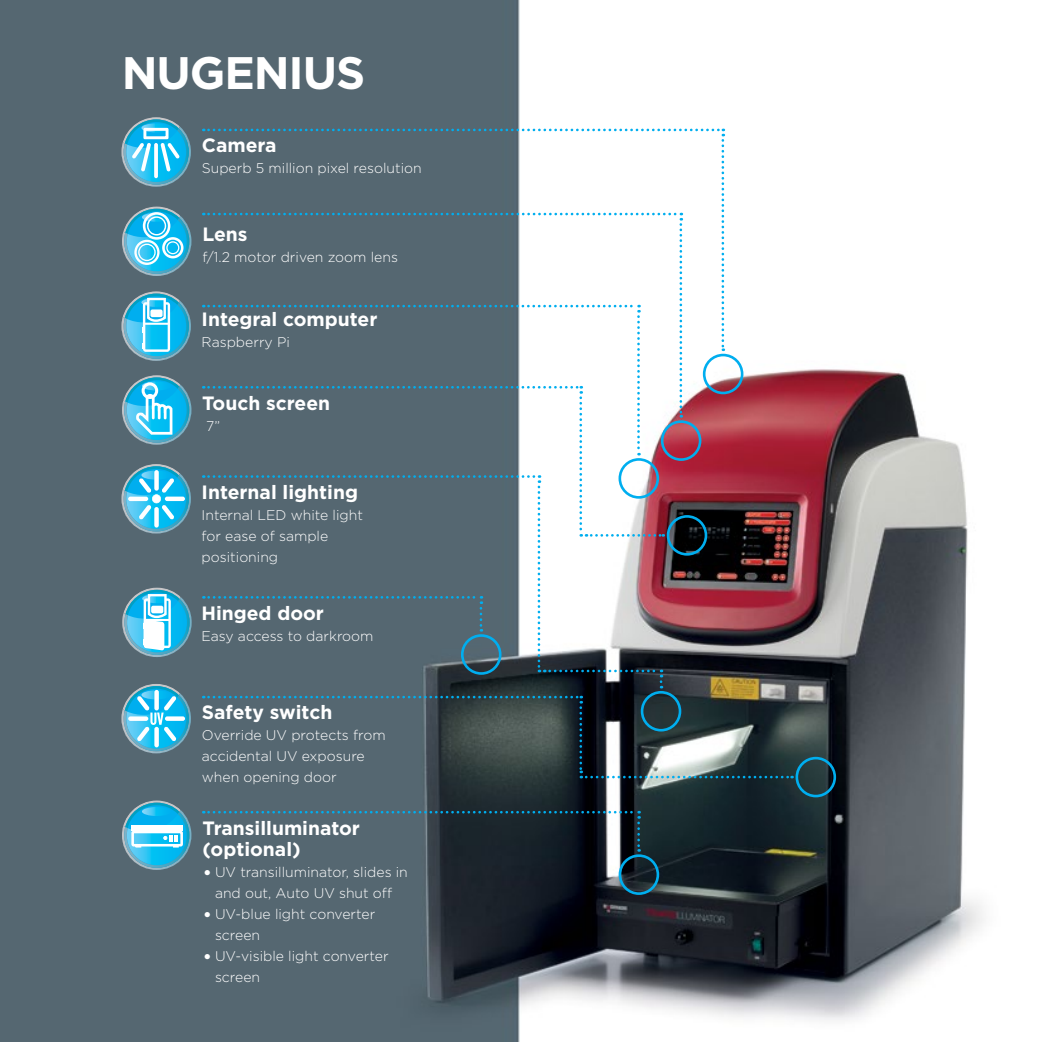
<style>
.page{position:relative;width:1042px;height:1042px;background:#fff}
.page>*{position:absolute;margin:0;border:0;box-sizing:border-box;transform-origin:0 0}
.t1{font:700 45.5px "Gotham";letter-spacing:-.025em;color:#fff}
.t2{font:700 19.25px/21px "Gotham";color:#fff}
.t3{font:300 14px/21px "Gotham";color:#fff}
.s1{font-size:21px}
</style>
<div class="page">
<img style="left:0;top:0;width:984px;height:1042px">
<svg style="left:121px;top:117px;width:70px;height:70px;background:#51aecc"></svg>
<div style="left:703px;top:354px;width:40px;height:40px;border:3px solid #00aeef;border-radius:50%"></div>
<svg style="left:122px;top:206px;width:69px;height:70px;background:#54b0ce"></svg>
<svg style="left:121px;top:291px;width:70px;height:70px;background:#4fadcc"></svg>
<svg style="left:122px;top:375px;width:69px;height:70px;background:#4daece"></svg>
<svg style="left:121px;top:464px;width:70px;height:69px;background:#53afce"></svg>
<div style="left:641px;top:691px;width:40px;height:40px;border:3px solid #00aeef;border-radius:50%"></div>
<svg style="left:122px;top:587px;width:70px;height:70px"></svg>
<svg style="left:121px;top:684px;width:70px;height:69px;background:#55b0ce"></svg>
<div style="left:795px;top:757px;width:41px;height:40px;border:3px solid #00aeef;border-radius:50%"></div>
<svg style="left:203px;top:696px;width:589px;height:82px;background:#49595e"></svg>
<svg style="left:122px;top:800px;width:69px;height:70px;background:#54b0ce"></svg>
<div style="left:618px;top:854px;width:41px;height:41px;border:3px solid #00aeef;border-radius:50%"></div>
<svg style="left:203px;top:811px;width:437px;height:40px;background:#3c4d57"></svg>
<svg style="left:203px;top:129px;width:521px;height:559px"></svg>
<h1 class="t1" style="left:122px;top:47px;width:245px">NUGENIUS</h1>
<h2 class="t2" style="left:202px;top:135px;width:76px">Camera</h2>
<p class="t3" style="left:202px;top:158px;width:221px">Superb 5 million pixel resolution</p>
<h2 class="t2" style="left:202px;top:223px;width:47px">Lens</h2>
<p class="t3" style="left:202px;top:247px;width:197px">f/1.2 motor driven zoom lens</p>
<h2 class="t2" style="left:202px;top:308px;width:177px">Integral computer</h2>
<p class="t3" style="left:202px;top:331px;width:90px">Raspberry Pi</p>
<h2 class="t2" style="left:202px;top:392px;width:129px">Touch screen</h2>
<p class="t3" style="left:206px;top:415px;width:15px">7”</p>
<h2 class="t2" style="left:202px;top:481px;width:158px">Internal lighting</h2>
<p class="t3" style="left:202px;top:504px;width:163px">Internal LED white light for ease of sample positioning</p>
<h2 class="t2" style="left:201px;top:602px;width:124px">Hinged door</h2>
<p class="t3" style="left:201px;top:625px;width:174px">Easy access to darkroom</p>
<h2 class="t2" style="left:202px;top:701px;width:132px">Safety switch</h2>
<p class="t3" style="left:202px;top:724px;width:185px">Override UV protects from accidental UV exposure when opening door</p>
<h2 class="t2" style="left:203px;top:817px;width:159px">Transilluminator (optional)</h2>
<p class="t3" style="left:203px;top:861px;width:207px;text-align:center"><span class="s1">•</span> UV transilluminator, slides in and out, Auto UV shut off</p>
<p class="t3" style="left:215px;top:903px;width:162px;text-indent:-12px"><span class="s1">•</span> UV-blue light converter screen</p>
<p class="t3" style="left:215px;top:945px;width:175px;text-indent:-12px"><span class="s1">•</span> UV-visible light converter screen</p>
</div>
